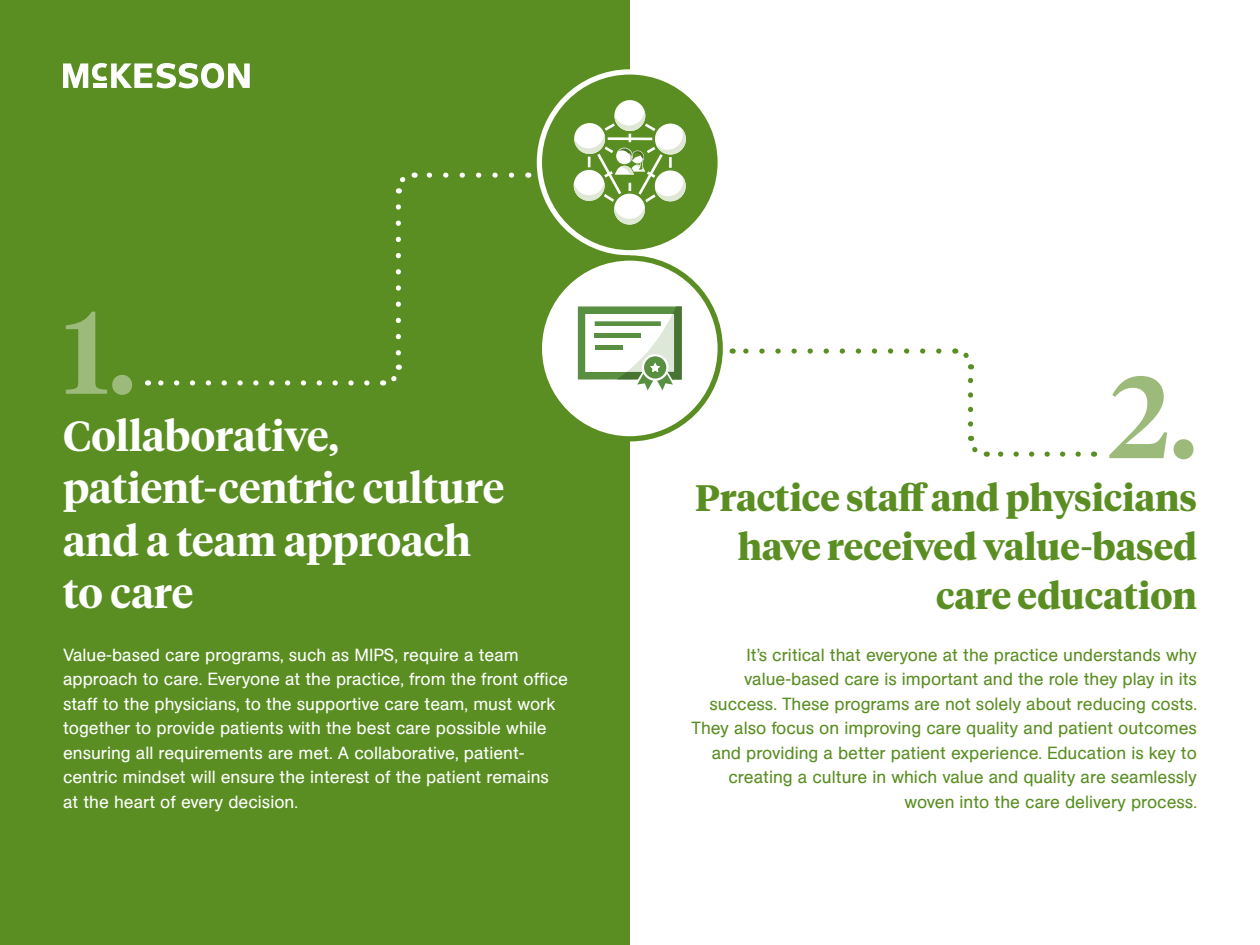
<style>
.page{position:relative;width:1260px;height:945px;background:#fff}
.page>*{position:absolute;margin:0;border:0;box-sizing:border-box;transform-origin:0 0}
.t1{font:500 115.5px "Tiempos Headline";color:#9cbb7a}
.t2{font:600 42px/52.5px "Tiempos Headline";color:#fff}
.t3{font:700 36.75px/49px "Tiempos Headline";color:#5a8e22;text-align:right}
.t4{font:17.5px/24.5px "AG Book Pro";color:#fff}
.t5{font:17.5px/24.5px "AG Book Pro";color:#5a8e22;text-align:right}
</style>
<div class="page">
<div style="left:0;top:0;width:630px;height:945px;background:#5a8e22"></div>
<div style="left:539px;top:72px;width:181px;height:181px;background:#5a8e22;border-radius:50%"></div>
<div style="left:537px;top:69px;width:186px;height:186px;border:5px solid #fff;border-radius:50%"></div>
<div style="left:539px;top:258px;width:181px;height:181px;background:#fff;border-radius:50%"></div>
<div style="left:537px;top:255px;width:186px;height:186px;border:5px solid #5a8e22;border-radius:50%"></div>
<svg style="left:573px;top:100px;width:113px;height:125px"></svg>
<svg style="left:578px;top:306px;width:104px;height:84px"></svg>
<svg style="left:426px;top:173px;width:86px;height:5px"></svg>
<svg style="left:396px;top:207px;width:5px;height:149px"></svg>
<svg style="left:158px;top:380px;width:209px;height:6px"></svg>
<svg style="left:395px;top:172px;width:20px;height:22px"></svg>
<svg style="left:382px;top:365px;width:19px;height:21px"></svg>
<svg style="left:998px;top:452px;width:80px;height:5px"></svg>
<svg style="left:743px;top:348px;width:196px;height:6px"></svg>
<svg style="left:968px;top:436px;width:19px;height:21px"></svg>
<svg style="left:954px;top:348px;width:20px;height:76px"></svg>
<svg style="left:63px;top:63px;width:187px;height:25px"></svg>
<p class="t1" style="left:63px;top:274px;width:74px">1.</p>
<p class="t2" style="left:63px;top:407px;width:443px">Collaborative, patient-centric culture and a team approach to care</p>
<p class="t1" style="left:1109px;top:338px;width:90px">2.</p>
<p class="t3" style="left:695px;top:472px;width:503px">Practice staff and physicians have received value-based care education</p>
<p class="t4" style="left:63px;top:642px;width:507px">Value-based care programs, such as MIPS, require a team approach to care. Everyone at the practice, from the front office staff to the physicians, to the supportive care team, must work together to provide patients with the best care possible while ensuring all requirements are met. A collaborative, patient&shy;centric mindset will ensure the interest of the patient remains at the heart of every decision.</p>
<p class="t5" style="left:692px;top:642px;width:507px">It’s critical that everyone at the practice understands why value-based care is important and the role they play in its success. These programs are not solely about reducing costs.<br>They also focus on improving care quality and patient outcomes and providing a better patient experience. Education is key to creating a culture in which value and quality are seamlessly woven into the care delivery process.</p>
</div>
